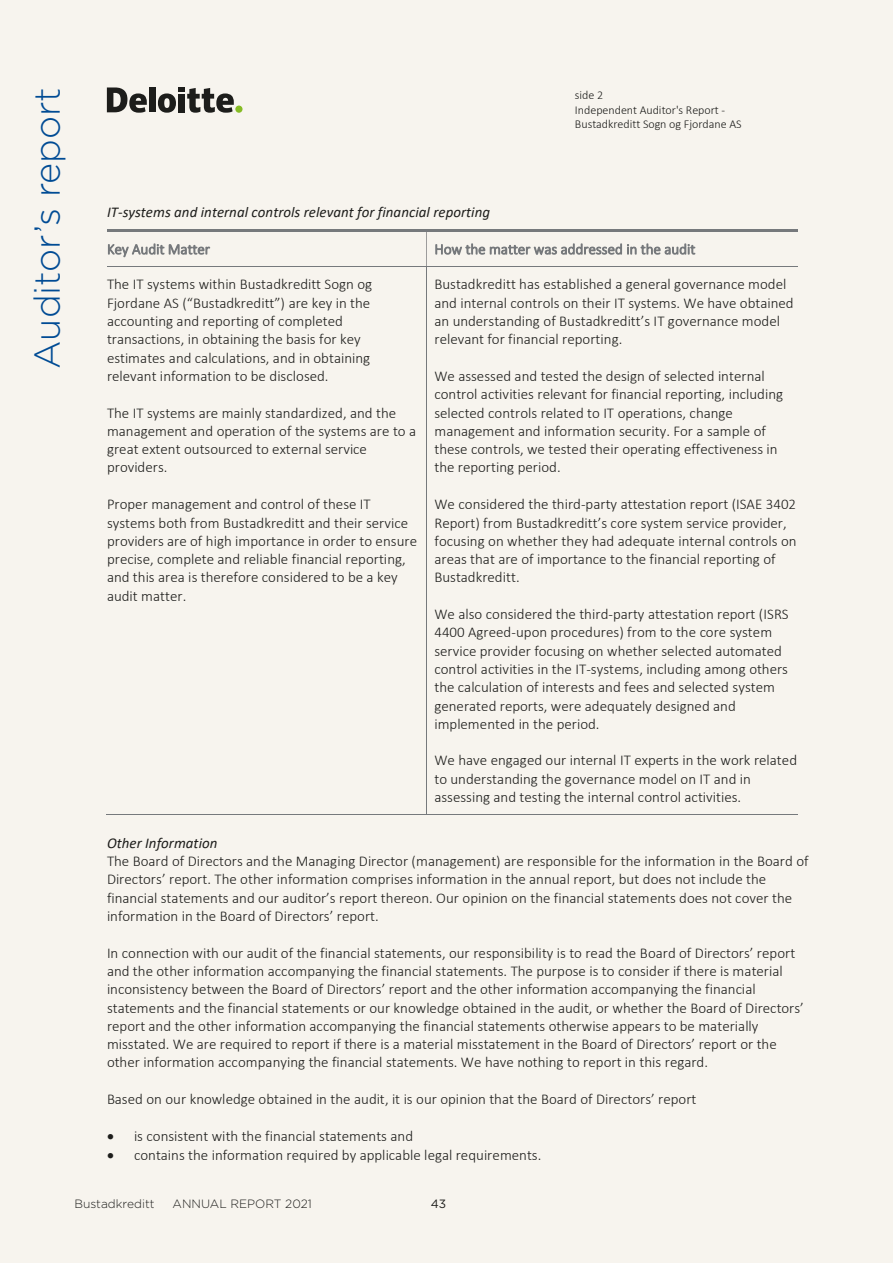
<style>
.page{position:relative;width:893px;height:1263px;background:#f7f4ee}
.page>*{position:absolute;margin:0;border:0;box-sizing:border-box;transform-origin:0 0}
.t1{font:300 36px "Gotham";color:#004b94}
.t2{font:300 15px/18.3px "Calibri";color:#1d1d1b}
.t3{font:italic 15px "Calibri";letter-spacing:.005em;color:#1d1d1b}
.t4{font:300 15px "Calibri";color:#76797c}
.t5{font:300 12px/14.7px "Calibri";color:#1d1d1b}
.t6{font:300 12px "Gotham";color:#1d1d1b}
.t7{font:12px "Gotham";color:#1d1d1b}
.s1{font-weight:400;font-style:italic}
</style>
<div class="page">
<div style="left:235px;top:106px;width:8px;height:7px;background:#86bc25;border-radius:50%"></div>
<div style="left:149px;top:87px;width:6px;height:25px;background:#1d1d1b"></div>
<svg style="left:158px;top:87px;width:76px;height:26px"></svg>
<svg style="left:107px;top:87px;width:40px;height:26px"></svg>
<hr style="left:107px;top:229px;width:319px;height:2px;background:#76797c">
<hr style="left:428px;top:229px;width:370px;height:2px;background:#76797c">
<hr style="left:107px;top:266px;width:319px;height:1px;background:#76797c">
<svg style="left:426px;top:229px;width:2px;height:46px"></svg>
<hr style="left:426px;top:266px;width:372px;height:1px;background:#76797c">
<hr style="left:106px;top:814px;width:320px;height:1px;background:#76797c">
<hr style="left:426px;top:275px;width:1px;height:539px;background:#76797c">
<hr style="left:426px;top:814px;width:372px;height:1px;background:#76797c">
<p class="t1" style="left:24px;top:369px;width:283px;rotate:-90deg">Auditor’s report</p>
<p class="t5" style="left:575px;top:87px;width:168px">side 2<br>Independent Auditor's Report -<br>Bustadkreditt Sogn og Fjordane AS</p>
<p class="t3" style="left:107px;top:201px;width:385px">IT-systems and internal controls relevant for financial reporting</p>
<p class="t4" style="left:107px;top:240px;width:104px">Key Audit Matter</p>
<p class="t4" style="left:434px;top:240px;width:262px">How the matter was addressed in the audit</p>
<p class="t2" style="left:107px;top:275px;width:267px">The IT systems within Bustadkreditt Sogn og Fjordane AS (“Bustadkreditt”) are key in the accounting and reporting of completed transactions, in obtaining the basis for key estimates and calculations, and in obtaining relevant information to be disclosed.</p>
<p class="t2" style="left:107px;top:403px;width:311px">The IT systems are mainly standardized, and the management and operation of the systems are to a great extent outsourced to external service providers.</p>
<p class="t2" style="left:107px;top:495px;width:311px">Proper management and control of these IT systems both from Bustadkreditt and their service providers are of high importance in order to ensure precise, complete and reliable financial reporting, and this area is therefore considered to be a key audit matter.</p>
<p class="t2" style="left:434px;top:275px;width:361px">Bustadkreditt has established a general governance model and internal controls on their IT systems. We have obtained an understanding of Bustadkreditt’s IT governance model relevant for financial reporting.</p>
<p class="t2" style="left:434px;top:367px;width:350px">We assessed and tested the design of selected internal control activities relevant for financial reporting, including selected controls related to IT operations, change management and information security. For a sample of these controls, we tested their operating effectiveness in the reporting period.</p>
<p class="t2" style="left:434px;top:495px;width:364px">We considered the third-party attestation report (ISAE 3402<br>Report) from Bustadkreditt’s core system service provider, focusing on whether they had adequate internal controls on areas that are of importance to the financial reporting of Bustadkreditt.</p>
<p class="t2" style="left:434px;top:605px;width:356px">We also considered the third-party attestation report (ISRS 4400 Agreed-upon procedures) from to the core system service provider focusing on whether selected automated control activities in the IT-systems, including among others the calculation of interests and fees and selected system generated reports, were adequately designed and implemented in the period.</p>
<p class="t2" style="left:434px;top:751px;width:364px">We have engaged our internal IT experts in the work related to understanding the governance model on IT and in assessing and testing the internal control activities.</p>
<p class="t2" style="left:107px;top:833px;width:703px"><span class="s1">Other Information<br></span>The Board of Directors and the Managing Director (management) are responsible for the information in the Board of Directors’ report. The other information comprises information in the annual report, but does not include the financial statements and our auditor’s report thereon. Our opinion on the financial statements does not cover the information in the Board of Directors’ report.</p>
<p class="t2" style="left:107px;top:943px;width:698px">In connection with our audit of the financial statements, our responsibility is to read the Board of Directors’ report and the other information accompanying the financial statements. The purpose is to consider if there is material inconsistency between the Board of Directors’ report and the other information accompanying the financial statements and the financial statements or our knowledge obtained in the audit, or whether the Board of Directors’ report and the other information accompanying the financial statements otherwise appears to be materially misstated. We are required to report if there is a material misstatement in the Board of Directors’ report or the other information accompanying the financial statements. We have nothing to report in this regard.</p>
<p class="t2" style="left:107px;top:1090px;width:591px">Based on our knowledge obtained in the audit, it is our opinion that the Board of Directors’ report</p>
<p class="t2" style="left:107px;top:1127px;width:308px">• is consistent with the financial statements and</p>
<p class="t2" style="left:107px;top:1146px;width:436px">• contains the information required by applicable legal requirements.</p>
<p class="t6" style="left:74px;top:1196px;width:82px">Bustadkreditt</p>
<p class="t6" style="left:173px;top:1196px;width:141px">ANNUAL REPORT 2021</p>
<p class="t7" style="left:431px;top:1196px;width:17px">43</p>
</div>
